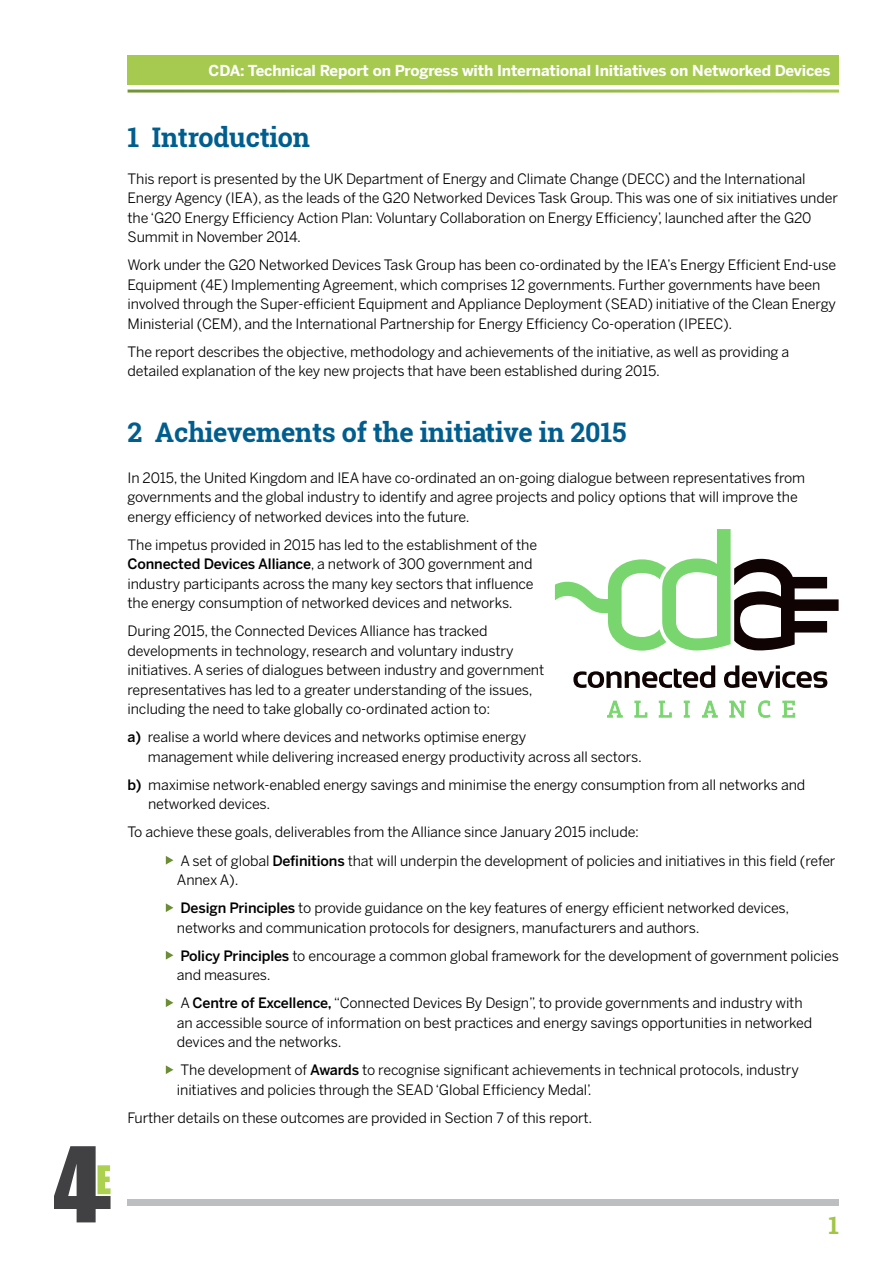
<style>
.page{position:relative;width:893px;height:1263px;background:#fff}
.page>*{position:absolute;margin:0;border:0;box-sizing:border-box;transform-origin:0 0}
.t1{font:700 27px "Roboto Slab";letter-spacing:-.01em;color:#005e8f}
.t2{font:700 24px "Roboto Slab";color:#a2c546}
.t3{font:700 15px "Benton Sans";letter-spacing:-.01em;color:#fff}
.t4{font:14.25px/19.5px "Benton Sans";letter-spacing:-.01em;color:#000}
.s1{font-weight:500}
</style>
<div class="page">
<svg style="left:54px;top:1146px;width:57px;height:76px"></svg>
<div style="left:128px;top:1199px;width:711px;height:7px;background:#bcbec0"></div>
<div style="left:128px;top:55px;width:711px;height:30px;background:#a6ca4f"></div>
<svg style="left:166px;top:856px;width:7px;height:8px"></svg>
<svg style="left:166px;top:903px;width:7px;height:9px"></svg>
<svg style="left:166px;top:951px;width:7px;height:9px"></svg>
<svg style="left:166px;top:998px;width:7px;height:9px"></svg>
<svg style="left:166px;top:1065px;width:7px;height:9px"></svg>
<svg style="left:573px;top:665px;width:142px;height:23px"></svg>
<svg style="left:724px;top:665px;width:103px;height:23px"></svg>
<svg style="left:555px;top:529px;width:284px;height:122px"></svg>
<svg style="left:607px;top:700px;width:16px;height:18px"></svg>
<svg style="left:634px;top:700px;width:14px;height:18px"></svg>
<svg style="left:658px;top:700px;width:14px;height:18px"></svg>
<svg style="left:683px;top:700px;width:7px;height:18px"></svg>
<svg style="left:702px;top:700px;width:16px;height:18px"></svg>
<svg style="left:729px;top:700px;width:17px;height:18px"></svg>
<svg style="left:758px;top:700px;width:13px;height:18px"></svg>
<svg style="left:782px;top:700px;width:13px;height:18px"></svg>
<p class="t3" style="left:209px;top:62px;width:623px">CDA: Technical Report on Progress with International Initiatives on Networked Devices</p>
<h1 class="t1" style="left:128px;top:119px;width:184px">1 Introduction</h1>
<p class="t4" style="left:128px;top:169px;width:712px">This report is presented by the UK Department of Energy and Climate Change (DECC) and the International Energy Agency (IEA), as the leads of the G20 Networked Devices Task Group. This was one of six initiatives under the ‘G20 Energy Efficiency Action Plan: Voluntary Collaboration on Energy Efficiency’, launched after the G20<br>Summit in November 2014.</p>
<p class="t4" style="left:128px;top:255px;width:710px">Work under the G20 Networked Devices Task Group has been co-ordinated by the IEA’s Energy Efficient End-use Equipment (4E) Implementing Agreement, which comprises 12 governments. Further governments have been involved through the Super-efficient Equipment and Appliance Deployment (SEAD) initiative of the Clean Energy Ministerial (CEM), and the International Partnership for Energy Efficiency Co-operation (IPEEC).</p>
<p class="t4" style="left:128px;top:342px;width:663px">The report describes the objective, methodology and achievements of the initiative, as well as providing a detailed explanation of the key new projects that have been established during 2015.</p>
<h1 class="t1" style="left:128px;top:414px;width:500px">2 Achievements of the initiative in 2015</h1>
<p class="t4" style="left:128px;top:468px;width:679px">In 2015, the United Kingdom and IEA have co-ordinated an on-going dialogue between representatives from governments and the global industry to identify and agree projects and policy options that will improve the energy efficiency of networked devices into the future.</p>
<p class="t4" style="left:128px;top:535px;width:411px">The impetus provided in 2015 has led to the establishment of the <span class="s1">Connected Devices Alliance</span>, a network of 300 government and industry participants across the many key sectors that influence the energy consumption of networked devices and networks.</p>
<p class="t4" style="left:128px;top:621px;width:418px">During 2015, the Connected Devices Alliance has tracked developments in technology, research and voluntary industry initiatives. A series of dialogues between industry and government representatives has led to a greater understanding of the issues, including the need to take globally co-ordinated action to:</p>
<p class="t4" style="left:148px;top:727px;width:495px;text-indent:-20px"><span class="s1">a)</span> realise a world where devices and networks optimise energy<br>management while delivering increased energy productivity across all sectors.</p>
<p class="t4" style="left:148px;top:775px;width:659px;text-indent:-21px"><span class="s1">b)</span> maximise network-enabled energy savings and minimise the energy consumption from all networks and networked devices.</p>
<p class="t4" style="left:181px;top:818px;width:656px;line-height:28px;text-indent:-53px">To achieve these goals, deliverables from the Alliance since January 2015 include:<br>A set of global <span class="s1">Definitions</span> that will underpin the development of policies and initiatives in this field (refer</p>
<p class="t4" style="left:177px;top:866px;width:614px;line-height:28px">Annex A).<br><span class="s1">Design Principles</span> to provide guidance on the key features of energy efficient networked devices,</p>
<p class="t4" style="left:177px;top:913px;width:663px;line-height:28px">networks and communication protocols for designers, manufacturers and authors.<br><span class="s1">Policy Principles</span> to encourage a common global framework for the development of government policies</p>
<p class="t4" style="left:177px;top:961px;width:627px;line-height:28px">and measures.<br>A <span class="s1">Centre of Excellence,</span> “Connected Devices By Design”, to provide governments and industry with</p>
<p class="t4" style="left:177px;top:1012px;width:637px">an accessible source of information on best practices and energy savings opportunities in networked devices and the networks.</p>
<p class="t4" style="left:177px;top:1060px;width:623px">The development of <span class="s1">Awards</span> to recognise significant achievements in technical protocols, industry initiatives and policies through the SEAD ‘Global Efficiency Medal’.</p>
<p class="t4" style="left:128px;top:1107px;width:466px">Further details on these outcomes are provided in Section 7 of this report.</p>
<h2 class="t2" style="left:828px;top:1209px;width:12px">1</h2>
</div>
